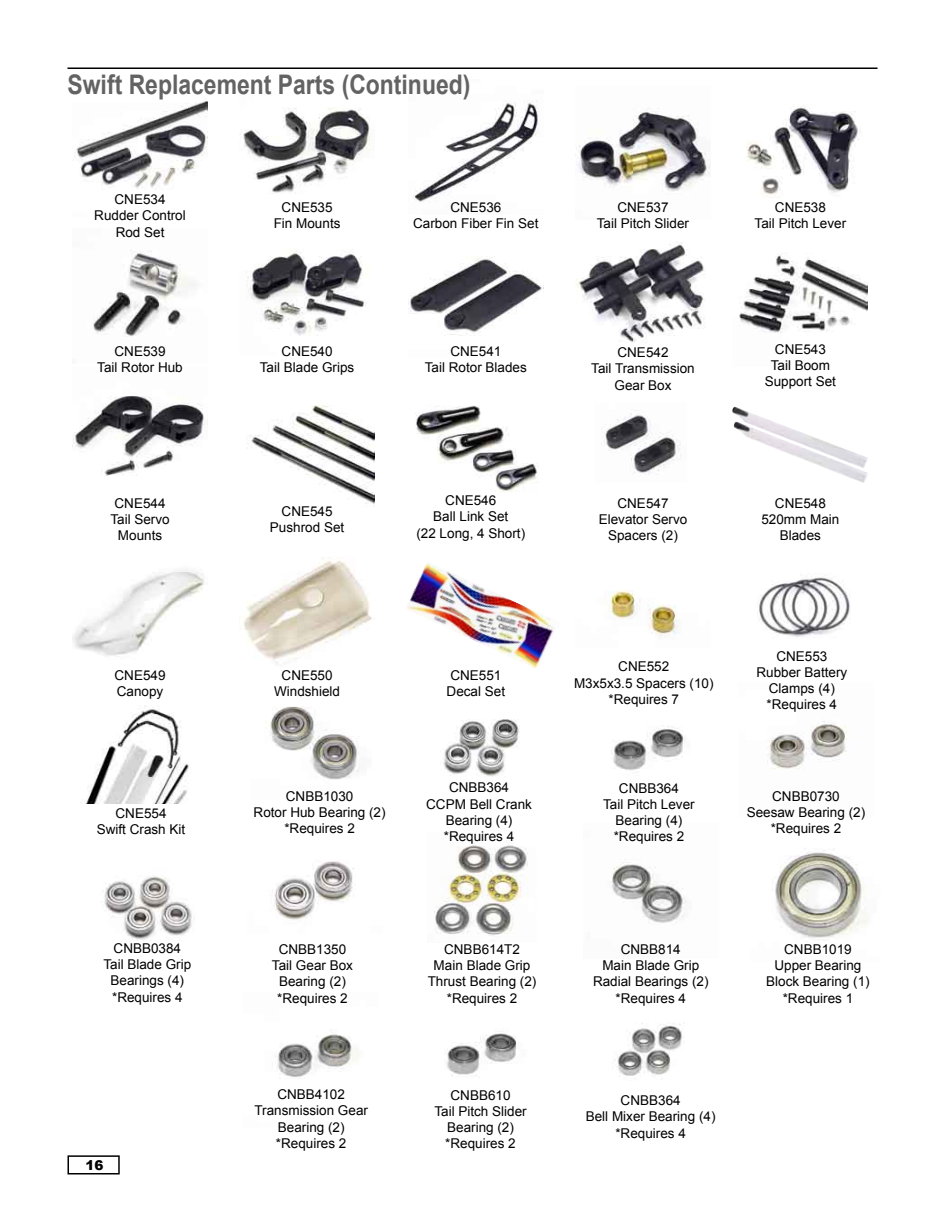
<style>
.page{position:relative;width:945px;height:1215px;background:#fff}
.page>*{position:absolute;margin:0;border:0;box-sizing:border-box;transform-origin:0 0}
.t1{font:700 27px "Arial";color:#636363;scale:.85 1}
.t2{font:13.5px/16.2px "Arial";color:#000;text-align:center}
.t3{font:900 13.5px "Arial";color:#000}
</style>
<div class="page">
<img style="left:445px;top:1033px;width:71px;height:45px">
<img style="left:576px;top:108px;width:135px;height:235px">
<img style="left:746px;top:107px;width:115px;height:91px">
<img style="left:74px;top:98px;width:134px;height:90px">
<img style="left:243px;top:107px;width:127px;height:87px">
<img style="left:413px;top:101px;width:125px;height:101px">
<img style="left:93px;top:250px;width:103px;height:87px">
<img style="left:246px;top:249px;width:121px;height:87px">
<img style="left:408px;top:256px;width:134px;height:80px">
<img style="left:739px;top:255px;width:129px;height:78px">
<img style="left:73px;top:396px;width:132px;height:80px">
<img style="left:246px;top:405px;width:129px;height:99px">
<img style="left:416px;top:405px;width:122px;height:87px">
<img style="left:601px;top:413px;width:80px;height:62px">
<img style="left:604px;top:590px;width:73px;height:45px">
<img style="left:73px;top:570px;width:132px;height:86px">
<img style="left:243px;top:558px;width:129px;height:106px">
<img style="left:406px;top:563px;width:148px;height:106px">
<img style="left:612px;top:1023px;width:70px;height:53px">
<img style="left:270px;top:706px;width:89px;height:74px">
<img style="left:443px;top:719px;width:76px;height:58px">
<img style="left:767px;top:721px;width:80px;height:48px">
<img style="left:104px;top:876px;width:91px;height:65px">
<img style="left:272px;top:861px;width:82px;height:59px">
<img style="left:434px;top:845px;width:94px;height:91px">
<img style="left:612px;top:859px;width:73px;height:64px">
<img style="left:775px;top:850px;width:92px;height:91px">
<img style="left:275px;top:1029px;width:84px;height:50px">
<hr style="left:68px;top:67px;width:809px;height:2px;background:#000">
<div style="left:68px;top:1155px;width:52px;height:19px;border:2px solid #000"></div>
<img style="left:757px;top:577px;width:93px;height:61px">
<img style="left:732px;top:407px;width:136px;height:76px">
<img style="left:611px;top:726px;width:74px;height:44px">
<img style="left:86px;top:705px;width:103px;height:98px">
<h1 class="t1" style="left:68px;top:66px;width:476px">Swift Replacement Parts (Continued)</h1>
<p class="t2" style="left:94px;top:191px;width:93px">CNE534<br>Rudder Control<br>Rod Set</p>
<p class="t2" style="left:274px;top:200px;width:68px">CNE535<br>Fin Mounts</p>
<p class="t2" style="left:413px;top:200px;width:127px">CNE536<br>Carbon Fiber Fin Set</p>
<p class="t2" style="left:597px;top:200px;width:94px">CNE537<br>Tail Pitch Slider</p>
<p class="t2" style="left:755px;top:200px;width:93px">CNE538<br>Tail Pitch Lever</p>
<p class="t2" style="left:97px;top:343px;width:87px">CNE539<br>Tail Rotor Hub</p>
<p class="t2" style="left:260px;top:343px;width:96px">CNE540<br>Tail Blade Grips</p>
<p class="t2" style="left:425px;top:343px;width:104px">CNE541<br>Tail Rotor Blades</p>
<p class="t2" style="left:591px;top:344px;width:105px">CNE542<br>Tail Transmission<br>Gear Box</p>
<p class="t2" style="left:765px;top:341px;width:73px">CNE543<br>Tail Boom<br>Support Set</p>
<p class="t2" style="left:110px;top:495px;width:61px">CNE544<br>Tail Servo<br>Mounts</p>
<p class="t2" style="left:270px;top:503px;width:76px">CNE545<br>Pushrod Set</p>
<p class="t2" style="left:416px;top:492px;width:110px">CNE546<br>Ball Link Set<br>(22 Long, 4 Short)</p>
<p class="t2" style="left:599px;top:495px;width:90px">CNE547<br>Elevator Servo<br>Spacers (2)</p>
<p class="t2" style="left:761px;top:495px;width:80px">CNE548<br>520mm Main<br>Blades</p>
<p class="t2" style="left:115px;top:667px;width:53px;text-align:left">CNE549<br>Canopy</p>
<p class="t2" style="left:274px;top:667px;width:68px">CNE550<br>Windshield</p>
<p class="t2" style="left:447px;top:667px;width:60px;text-align:left">CNE551<br>Decal Set</p>
<p class="t2" style="left:574px;top:659px;width:141px">CNE552<br>M3x5x3.5 Spacers (10) *Requires 7</p>
<p class="t2" style="left:756px;top:648px;width:92px">CNE553<br>Rubber Battery<br>Clamps (4) *Requires 4</p>
<p class="t2" style="left:97px;top:805px;width:90px">CNE554<br>Swift Crash Kit</p>
<p class="t2" style="left:254px;top:788px;width:134px">CNBB1030<br>Rotor Hub Bearing (2) *Requires 2</p>
<p class="t2" style="left:426px;top:780px;width:107px">CNBB364<br>CCPM Bell Crank<br>Bearing (4) *Requires 4</p>
<p class="t2" style="left:747px;top:788px;width:120px">CNBB0730<br>Seesaw Bearing (2) *Requires 2</p>
<p class="t2" style="left:603px;top:780px;width:93px">CNBB364<br>Tail Pitch Lever<br>Bearing (4) *Requires 2</p>
<p class="t2" style="left:103px;top:940px;width:89px">CNBB0384<br>Tail Blade Grip<br>Bearings (4) *Requires 4</p>
<p class="t2" style="left:272px;top:941px;width:83px">CNBB1350<br>Tail Gear Box<br>Bearing (2) *Requires 2</p>
<p class="t2" style="left:428px;top:941px;width:110px">CNBB614T2<br>Main Blade Grip<br>Thrust Bearing (2) *Requires 2</p>
<p class="t2" style="left:593px;top:941px;width:117px">CNBB814<br>Main Blade Grip<br>Radial Bearings (2) *Requires 4</p>
<p class="t2" style="left:766px;top:941px;width:105px">CNBB1019<br>Upper Bearing<br>Block Bearing (1) *Requires 1</p>
<p class="t3" style="left:85px;top:1156px;width:20px">16</p>
<p class="t2" style="left:254px;top:1087px;width:115px">CNBB4102<br>Transmission Gear<br>Bearing (2) *Requires 2</p>
<p class="t2" style="left:434px;top:1087px;width:94px">CNBB610<br>Tail Pitch Slider<br>Bearing (2) *Requires 2</p>
<p class="t2" style="left:586px;top:1092px;width:131px">CNBB364<br>Bell Mixer Bearing (4) *Requires 4</p>
</div>
